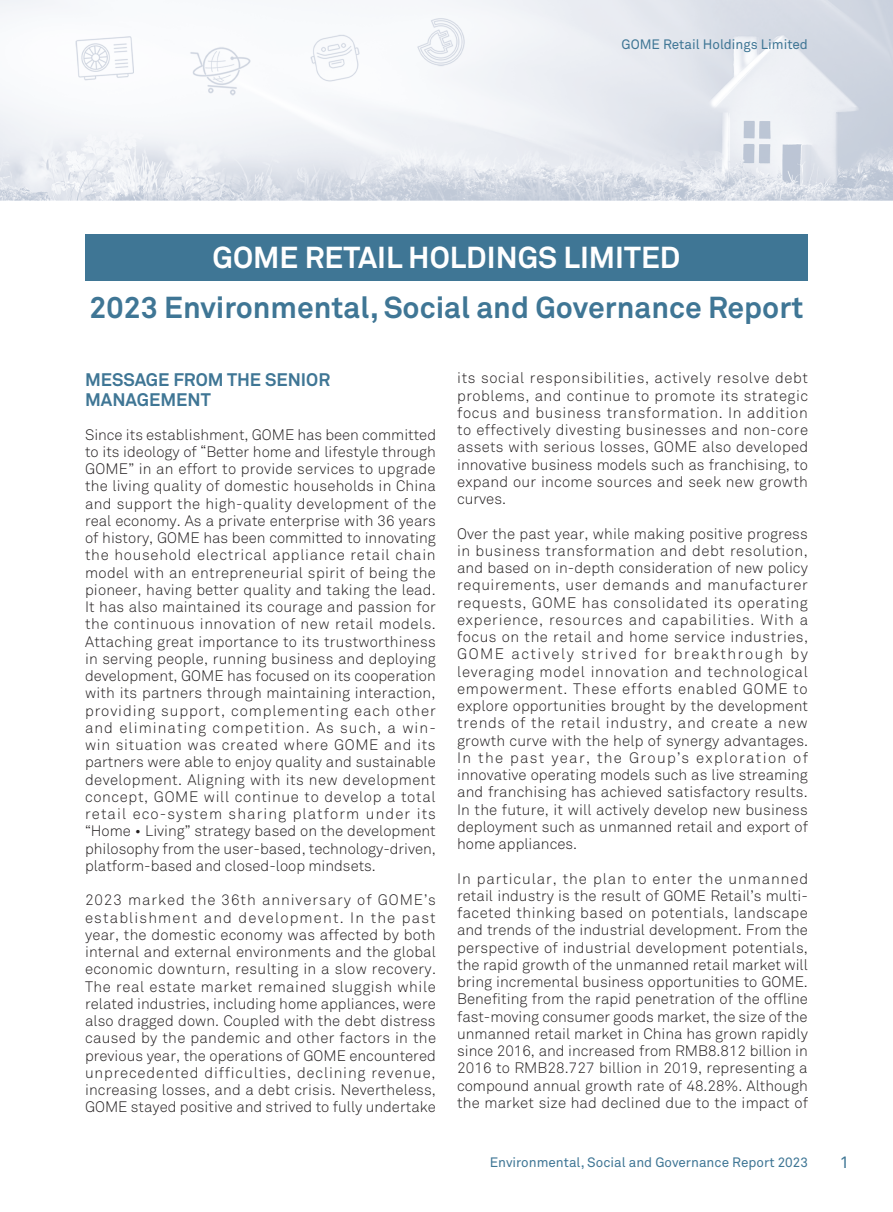
<style>
.page{position:relative;width:893px;height:1212px;background:#fff}
.page>*{position:absolute;margin:0;border:0;box-sizing:border-box;transform-origin:0 0}
.t1{font:700 30px "Akkurat Pro";color:#3f7695}
.t2{font:700 30px "Akkurat Pro";color:#fff}
.t3{font:700 18px/19.5px "Akkurat Pro";color:#3f7695}
.t4{font:16.5px "Akkurat Pro";color:#3f7695}
.t5{font:15px/17.2px "Akkurat Light Pro";color:#231f20;text-align:justify}
.t6{font:13.5px "Akkurat Pro";color:#3f7695}
</style>
<div class="page">
<img style="left:0;top:0;width:893px;height:200px">
<div style="left:85px;top:234px;width:723px;height:47px;background:#3f7695"></div>
<p class="t6" style="left:621px;top:36px;width:188px">GOME Retail Holdings Limited</p>
<h1 class="t2" style="left:213px;top:239px;width:469px">GOME RETAIL HOLDINGS LIMITED</h1>
<h1 class="t1" style="left:90px;top:289px;width:715px">2023 Environmental, Social and Governance Report</h1>
<p class="t3" style="left:85px;top:370px;width:247px">MESSAGE FROM THE SENIOR<br>MANAGEMENT</p>
<p class="t5" style="left:85px;top:426px;width:353px">Since its establishment, GOME has been committed to its ideology of “Better home and lifestyle through GOME” in an effort to provide services to upgrade the living quality of domestic households in China and support the high-quality development of the real economy. As a private enterprise with 36 years of history, GOME has been committed to innovating the household electrical appliance retail chain model with an entrepreneurial spirit of being the pioneer, having better quality and taking the lead.<br>It has also maintained its courage and passion for the continuous innovation of new retail models.<br>Attaching great importance to its trustworthiness in serving people, running business and deploying development, GOME has focused on its cooperation with its partners through maintaining interaction, providing support, complementing each other and eliminating competition. As such, a win&shy;win situation was created where GOME and its partners were able to enjoy quality and sustainable development. Aligning with its new development concept, GOME will continue to develop a total retail eco-system sharing platform under its “Home • Living” strategy based on the development philosophy from the user-based, technology-driven, platform-based and closed-loop mindsets.</p>
<p class="t5" style="left:85px;top:892px;width:353px">2023 marked the 36th anniversary of GOME’s establishment and development. In the past year, the domestic economy was affected by both internal and external environments and the global economic downturn, resulting in a slow recovery.<br>The real estate market remained sluggish while related industries, including home appliances, were also dragged down. Coupled with the debt distress caused by the pandemic and other factors in the previous year, the operations of GOME encountered unprecedented difficulties, declining revenue, increasing losses, and a debt crisis. Nevertheless, GOME stayed positive and strived to fully undertake</p>
<p class="t5" style="left:457px;top:370px;width:353px">its social responsibilities, actively resolve debt problems, and continue to promote its strategic focus and business transformation. In addition to effectively divesting businesses and non-core assets with serious losses, GOME also developed innovative business models such as franchising, to expand our income sources and seek new growth curves.</p>
<p class="t5" style="left:457px;top:525px;width:353px">Over the past year, while making positive progress in business transformation and debt resolution, and based on in-depth consideration of new policy requirements, user demands and manufacturer requests, GOME has consolidated its operating experience, resources and capabilities. With a focus on the retail and home service industries, GOME actively strived for breakthrough by leveraging model innovation and technological empowerment. These efforts enabled GOME to explore opportunities brought by the development trends of the retail industry, and create a new growth curve with the help of synergy advantages.<br>In the past year, the Group’s exploration of innovative operating models such as live streaming and franchising has achieved satisfactory results.<br>In the future, it will actively develop new business deployment such as unmanned retail and export of home appliances.</p>
<p class="t5" style="left:457px;top:870px;width:353px">In particular, the plan to enter the unmanned retail industry is the result of GOME Retail’s multi&shy;faceted thinking based on potentials, landscape and trends of the industrial development. From the perspective of industrial development potentials, the rapid growth of the unmanned retail market will bring incremental business opportunities to GOME.<br>Benefiting from the rapid penetration of the offline fast-moving consumer goods market, the size of the unmanned retail market in China has grown rapidly since 2016, and increased from RMB8.812 billion in 2016 to RMB28.727 billion in 2019, representing a compound annual growth rate of 48.28%. Although the market size had declined due to the impact of</p>
<p class="t6" style="left:490px;top:1155px;width:320px">Environmental, Social and Governance Report 2023</p>
<p class="t4" style="left:840px;top:1152px;width:11px">1</p>
</div>
